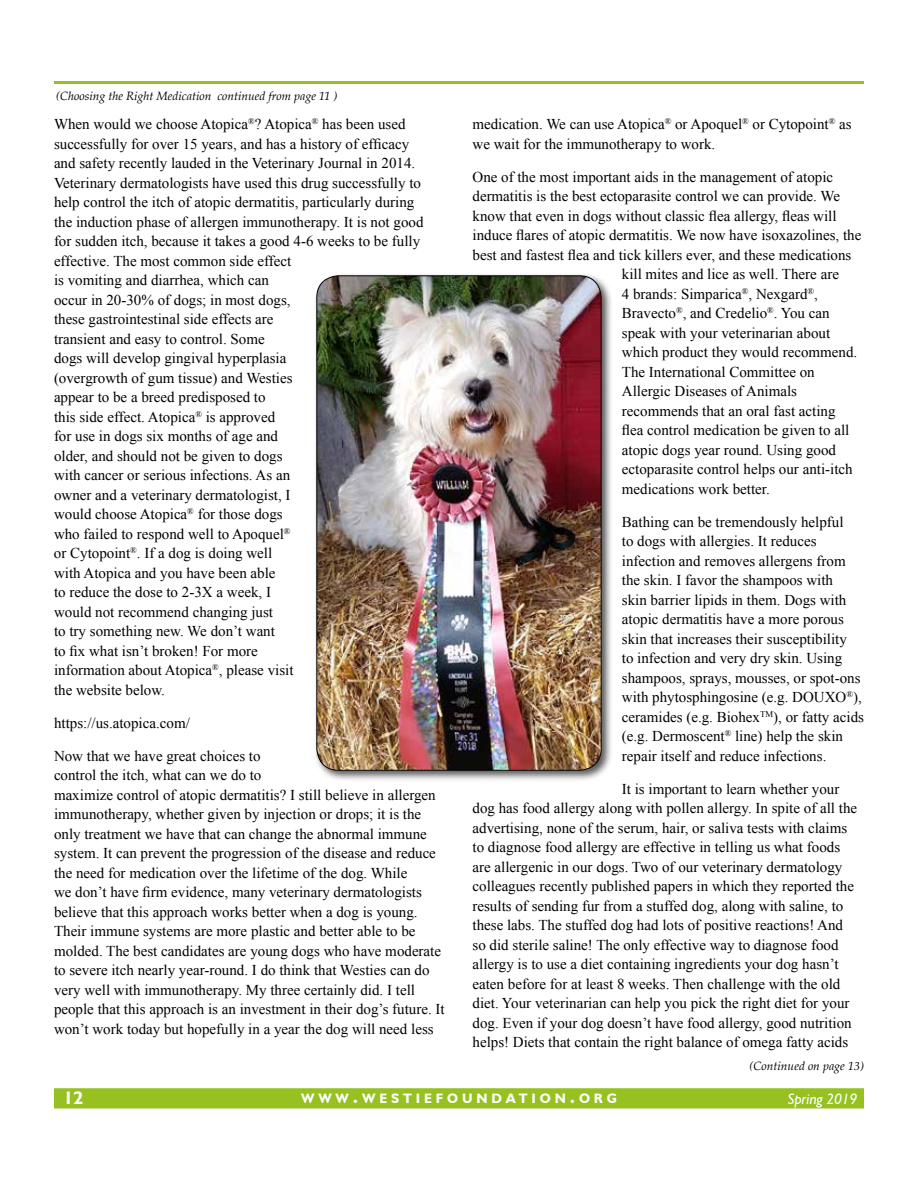
<style>
.page{position:relative;width:918px;height:1188px;background:#fff}
.page>*{position:absolute;margin:0;border:0;box-sizing:border-box;transform-origin:0 0}
.t1{font:700 18px "Humanist 521 BT";color:#fff}
.t2{font:15px/19.5px "Times New Roman";color:#000}
.t3{font:italic 15px "Humanist 521 BT";color:#fff}
.t4{font:700 13.65px "Humanist 521 BT";letter-spacing:.285em;color:#fff}
.t5{font:italic 12px "Palatino";color:#000}
.s1{font-size:19.5px}
</style>
<div class="page">
<div style="left:54px;top:1088px;width:810px;height:20px;background:#96c121;border:2px solid #96c121"></div>
<hr style="left:54px;top:81px;width:810px;height:3px;background:#96c121">
<div style="left:313px;top:272px;width:300px;height:510px;background:#000;opacity:.65"></div>
<img style="left:317px;top:276px;width:284px;height:494px">
<div style="left:316px;top:275px;width:286px;height:496px;border:1px solid #000;border-radius:22px"></div>
<p class="t5" style="left:56px;top:86px;width:283px">(Choosing the Right Medication continued from page 11 )</p>
<p class="t2" style="left:54px;top:114px;width:371px">When would we choose Atopica<sup>®</sup>? Atopica<sup>®</sup> has been used successfully for over 15 years, and has a history of efficacy and safety recently lauded in the Veterinary Journal in 2014.<br>Veterinary dermatologists have used this drug successfully to help control the itch of atopic dermatitis, particularly during the induction phase of allergen immunotherapy. It is not good for sudden itch, because it takes a good 4-6 weeks to be fully effective. The most common side effect<br>is vomiting and diarrhea, which can<br>occur in 20-30% of dogs; in most dogs,<br>these gastrointestinal side effects are<br>transient and easy to control. Some<br>dogs will develop gingival hyperplasia<br>(overgrowth of gum tissue) and Westies<br>appear to be a breed predisposed to<br>this side effect. Atopica<sup>®</sup> is approved<br>for use in dogs six months of age and<br>older, and should not be given to dogs<br>with cancer or serious infections. As an<br>owner and a veterinary dermatologist, I<br>would choose Atopica<sup>®</sup> for those dogs<br>who failed to respond well to Apoquel<sup>®<br></sup>or Cytopoint<sup>®</sup>. If a dog is doing well<br>with Atopica and you have been able<br>to reduce the dose to 2-3X a week, I<br>would not recommend changing just<br>to try something new. We don’t want<br>to fix what isn’t broken! For more<br>information about Atopica<sup>®</sup>, please visit<br>the website below.</p>
<p class="t2" style="left:54px;top:713px;width:137px">https://us.atopica.com/</p>
<p class="t2" style="left:54px;top:746px;width:392px">Now that we have great choices to<br>control the itch, what can we do to<br>maximize control of atopic dermatitis? I still believe in allergen immunotherapy, whether given by injection or drops; it is the only treatment we have that can change the abnormal immune system. It can prevent the progression of the disease and reduce the need for medication over the lifetime of the dog. While<br>we don’t have firm evidence, many veterinary dermatologists believe that this approach works better when a dog is young.<br>Their immune systems are more plastic and better able to be molded. The best candidates are young dogs who have moderate to severe itch nearly year-round. I do think that Westies can do very well with immunotherapy. My three certainly did. I tell people that this approach is an investment in their dog’s future. It won’t work today but hopefully in a year the dog will need less</p>
<p class="t2" style="left:473px;top:114px;width:381px">medication. We can use Atopica<sup>®</sup> or Apoquel<sup>®</sup> or Cytopoint<sup>®</sup> as we wait for the immunotherapy to work.</p>
<p class="t2" style="left:473px;top:167px;width:362px">One of the most important aids in the management of atopic</p>
<p class="t2" style="left:473px;top:186px;width:369px">dermatitis is the best ectoparasite control we can provide. We</p>
<p class="t2" style="left:473px;top:206px;width:366px">know that even in dogs without classic flea allergy, fleas will</p>
<p class="t2" style="left:473px;top:225px;width:390px">induce flares of atopic dermatitis. We now have isoxazolines, the</p>
<p class="t2" style="left:473px;top:245px;width:380px">best and fastest flea and tick killers ever, and these medications</p>
<p class="t2" style="left:622px;top:264px;width:219px">kill mites and lice as well. There are</p>
<p class="t2" style="left:622px;top:284px;width:198px">4 brands: Simparica<sup>®</sup>, Nexgard<sup>®</sup>,</p>
<p class="t2" style="left:622px;top:303px;width:209px">Bravecto<sup>®</sup>, and Credelio<sup>®</sup>. You can</p>
<p class="t2" style="left:622px;top:323px;width:210px">speak with your veterinarian about</p>
<p class="t2" style="left:622px;top:342px;width:237px">which product they would recommend.</p>
<p class="t2" style="left:622px;top:362px;width:194px">The International Committee on</p>
<p class="t2" style="left:622px;top:381px;width:177px">Allergic Diseases of Animals</p>
<p class="t2" style="left:622px;top:401px;width:215px">recommends that an oral fast acting</p>
<p class="t2" style="left:622px;top:420px;width:229px">flea control medication be given to all</p>
<p class="t2" style="left:622px;top:440px;width:216px">atopic dogs year round. Using good</p>
<p class="t2" style="left:622px;top:459px;width:232px">ectoparasite control helps our anti-itch</p>
<p class="t2" style="left:622px;top:479px;width:149px">medications work better.</p>
<p class="t2" style="left:622px;top:512px;width:244px">Bathing can be tremendously helpful<br>to dogs with allergies. It reduces infection and removes allergens from the skin. I favor the shampoos with<br>skin barrier lipids in them. Dogs with atopic dermatitis have a more porous skin that increases their susceptibility<br>to infection and very dry skin. Using shampoos, sprays, mousses, or spot-ons with phytosphingosine (e.g. DOUXO<sup>®</sup>), ceramides (e.g. Biohex<sup>TM</sup>), or fatty acids (e.g. Dermoscent<sup>®</sup> line) help the skin repair itself and reduce infections.</p>
<p class="t2" style="left:473px;top:779px;width:386px;text-indent:149px">It is important to learn whether your dog has food allergy along with pollen allergy. In spite of all the advertising, none of the serum, hair, or saliva tests with claims to diagnose food allergy are effective in telling us what foods are allergenic in our dogs. Two of our veterinary dermatology colleagues recently published papers in which they reported the results of sending fur from a stuffed dog, along with saline, to these labs. The stuffed dog had lots of positive reactions! And so did sterile saline! The only effective way to diagnose food allergy is to use a diet containing ingredients your dog hasn’t eaten before for at least 8 weeks. Then challenge with the old diet. Your veterinarian can help you pick the right diet for your dog. Even if your dog doesn’t have food allergy, good nutrition helps! Diets that contain the right balance of omega fatty acids</p>
<p class="t5" style="left:750px;top:1056px;width:116px">(Continued on page 13)</p>
<p class="t1" style="left:64px;top:1087px;width:21px">12</p>
<p class="t4" style="left:301px;top:1090px;width:317px">WWW<span class="s1">.</span>WESTIEFOUNDATION<span class="s1">.</span>ORG</p>
<p class="t3" style="left:788px;top:1090px;width:71px">Spring 2019</p>
</div>
